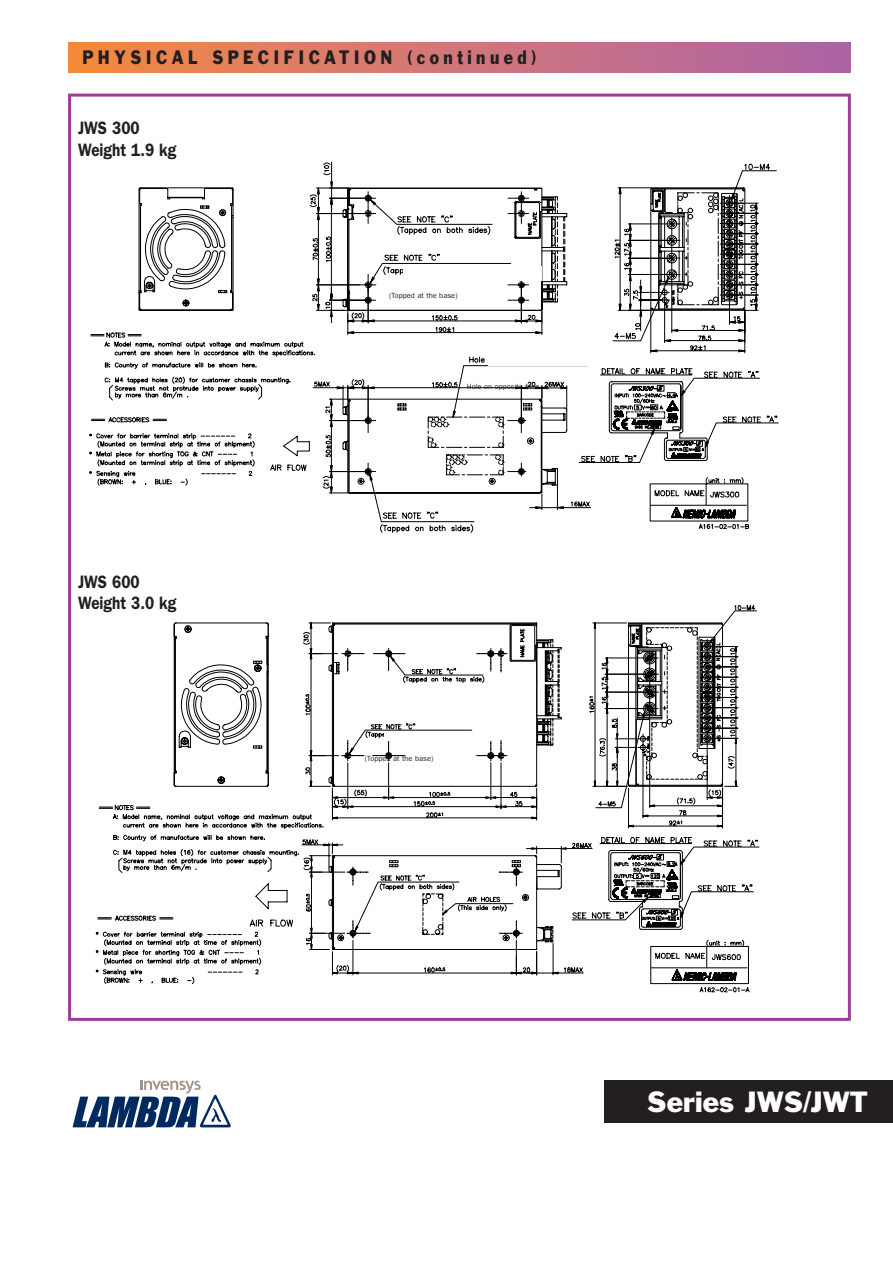
<style>
.page{position:relative;width:893px;height:1262px;background:#fff}
.page>*{position:absolute;margin:0;border:0;box-sizing:border-box;transform-origin:0 0}
.t1{font:27px "Franklin Gothic";color:#fff}
.t2{font:600 18px/21.6px "Franklin Gothic";color:#231f20;scale:.85 1}
.t3{font:18px "Franklin Gothic";letter-spacing:.29em;color:#231f20;scale:.85 1}
.t4{font:7.5px "Franklin Gothic";color:#231f20}
</style>
<div class="page">
<div style="left:68px;top:43px;width:782px;height:29px;background:linear-gradient(to right,#f48943,#ac63aa)"></div>
<svg style="left:89px;top:161px;width:690px;height:372px"></svg>
<svg style="left:109px;top:383px;width:630px;height:115px"></svg>
<svg style="left:95px;top:605px;width:664px;height:387px"></svg>
<div style="left:403px;top:266px;width:138px;height:14px;background:#fff"></div>
<div style="left:488px;top:356px;width:132px;height:9px;background:#fff"></div>
<div style="left:384px;top:731px;width:113px;height:9px;background:#fff"></div>
<svg style="left:72px;top:1080px;width:159px;height:47px"></svg>
<div style="left:604px;top:1080px;width:288px;height:43px;background:#231f20"></div>
<h2 class="t3" style="left:82px;top:51px;width:535px">PHYSICAL SPECIFICATION (continued)</h2>
<h2 class="t2" style="left:78px;top:119px;width:117px">JWS 300<br>Weight 1.9 kg</h2>
<h2 class="t2" style="left:78px;top:572px;width:117px">JWS 600<br>Weight 3.0 kg</h2>
<p class="t4" style="left:389px;top:293px;width:70px">(Topped at the base)</p>
<p class="t4" style="left:467px;top:383px;width:74px">Hole on opposite face</p>
<p class="t4" style="left:365px;top:756px;width:70px">(Topped at the base)</p>
<h1 class="t1" style="left:647px;top:1091px;width:222px">Series JWS/JWT</h1>
</div>
